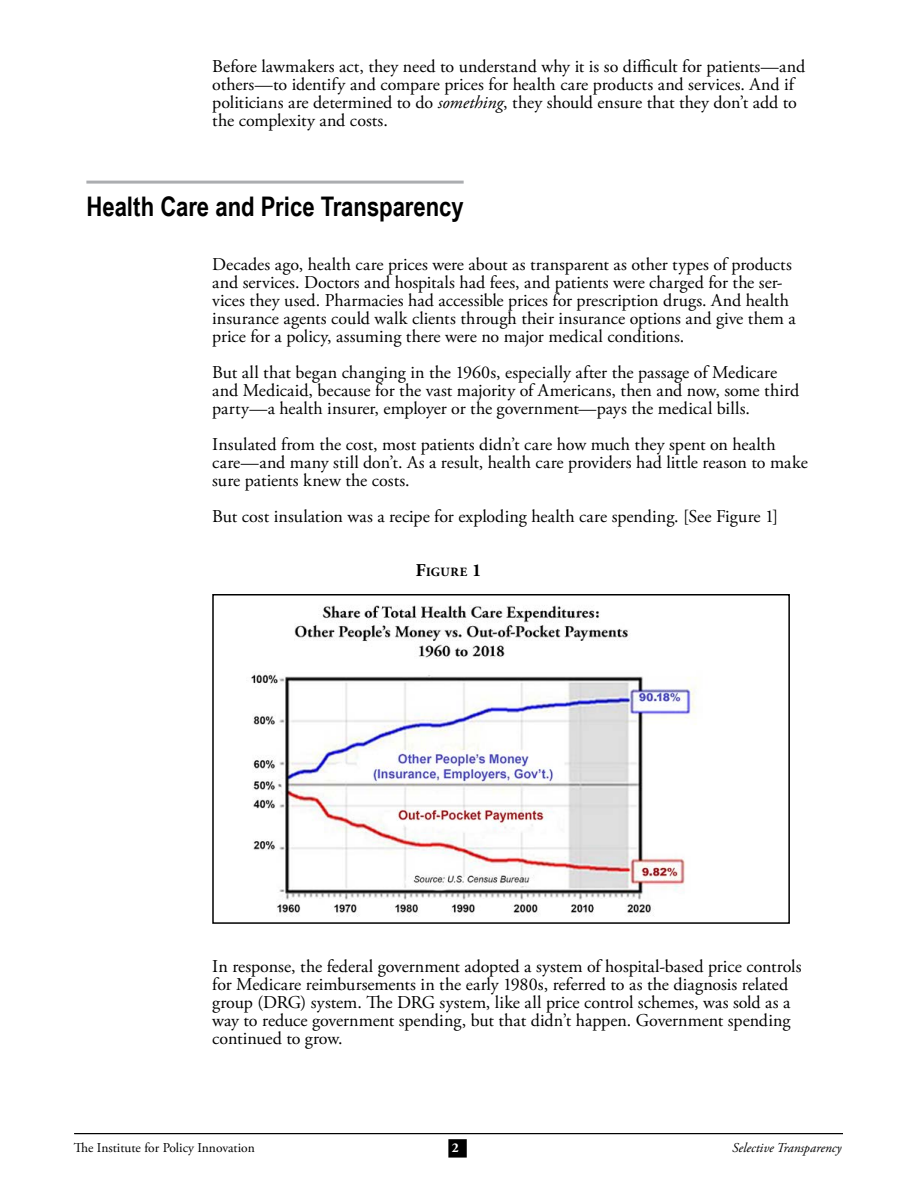
<style>
.page{position:relative;width:918px;height:1188px;background:#fff}
.page>*{position:absolute;margin:0;border:0;box-sizing:border-box;transform-origin:0 0}
.t1{font:700 27px "Arial Narrow";color:#000}
.t2{font:18px/18px "Adobe Garamond Pro";letter-spacing:-.01em;color:#000}
.t3{font:13.5px "Adobe Garamond Pro";letter-spacing:-.035em;color:#000}
.t4{font:italic 13.5px "Adobe Garamond Pro";color:#000}
.t5{font:700 13.5px "Adobe Garamond Pro";color:#fff}
.t6{font:700 12.6px "Adobe Garamond Pro";letter-spacing:.035em;color:#000}
.s1{font-style:italic}
.s2{font-size:18px}
</style>
<div class="page">
<div style="left:449px;top:1140px;width:17px;height:17px;background:#000"></div>
<div style="left:448px;top:1139px;width:19px;height:19px;border:2px solid #000"></div>
<hr style="left:74px;top:1133px;width:769px;height:1px;background:#000">
<img style="left:251px;top:605px;width:446px;height:312px">
<div style="left:212px;top:594px;width:578px;height:330px;border:2px solid #000"></div>
<hr style="left:86px;top:181px;width:378px;height:3px;background:#abadb0">
<p class="t2" style="left:212px;top:58px;width:594px">Before lawmakers act, they need to understand why it is so difficult for patients—and others—to identify and compare prices for health care products and services. And if politicians are determined to do <span class="s1">something</span>, they should ensure that they don’t add to the complexity and costs.</p>
<h1 class="t1" style="left:86px;top:186px;width:379px">Health Care and Price Transparency</h1>
<p class="t2" style="left:212px;top:256px;width:585px">Decades ago, health care prices were about as transparent as other types of products and services. Doctors and hospitals had fees, and patients were charged for the ser&shy;vices they used. Pharmacies had accessible prices for prescription drugs. And health insurance agents could walk clients through their insurance options and give them a price for a policy, assuming there were no major medical conditions.</p>
<p class="t2" style="left:212px;top:364px;width:588px">But all that began changing in the 1960s, especially after the passage of Medicare and Medicaid, because for the vast majority of Americans, then and now, some third party—a health insurer, employer or the government—pays the medical bills.</p>
<p class="t2" style="left:212px;top:436px;width:597px">Insulated from the cost, most patients didn’t care how much they spent on health care—and many still don’t. As a result, health care providers had little reason to make sure patients knew the costs.</p>
<p class="t2" style="left:212px;top:508px;width:568px">But cost insulation was a recipe for exploding health care spending. [See Figure 1]</p>
<p class="t6" style="left:416px;top:565px;width:67px"><span class="s2">F</span>IGURE <span class="s2">1</span></p>
<p class="t2" style="left:212px;top:958px;width:591px">In response, the federal government adopted a system of hospital-based price controls for Medicare reimbursements in the early 1980s, referred to as the diagnosis related group (DRG) system. The DRG system, like all price control schemes, was sold as a way to reduce government spending, but that didn’t happen. Government spending continued to grow.</p>
<p class="t3" style="left:74px;top:1139px;width:182px">The Institute for Policy Innovation</p>
<p class="t5" style="left:452px;top:1139px;width:9px">2</p>
<p class="t4" style="left:732px;top:1139px;width:110px">Selective Transparency</p>
</div>
